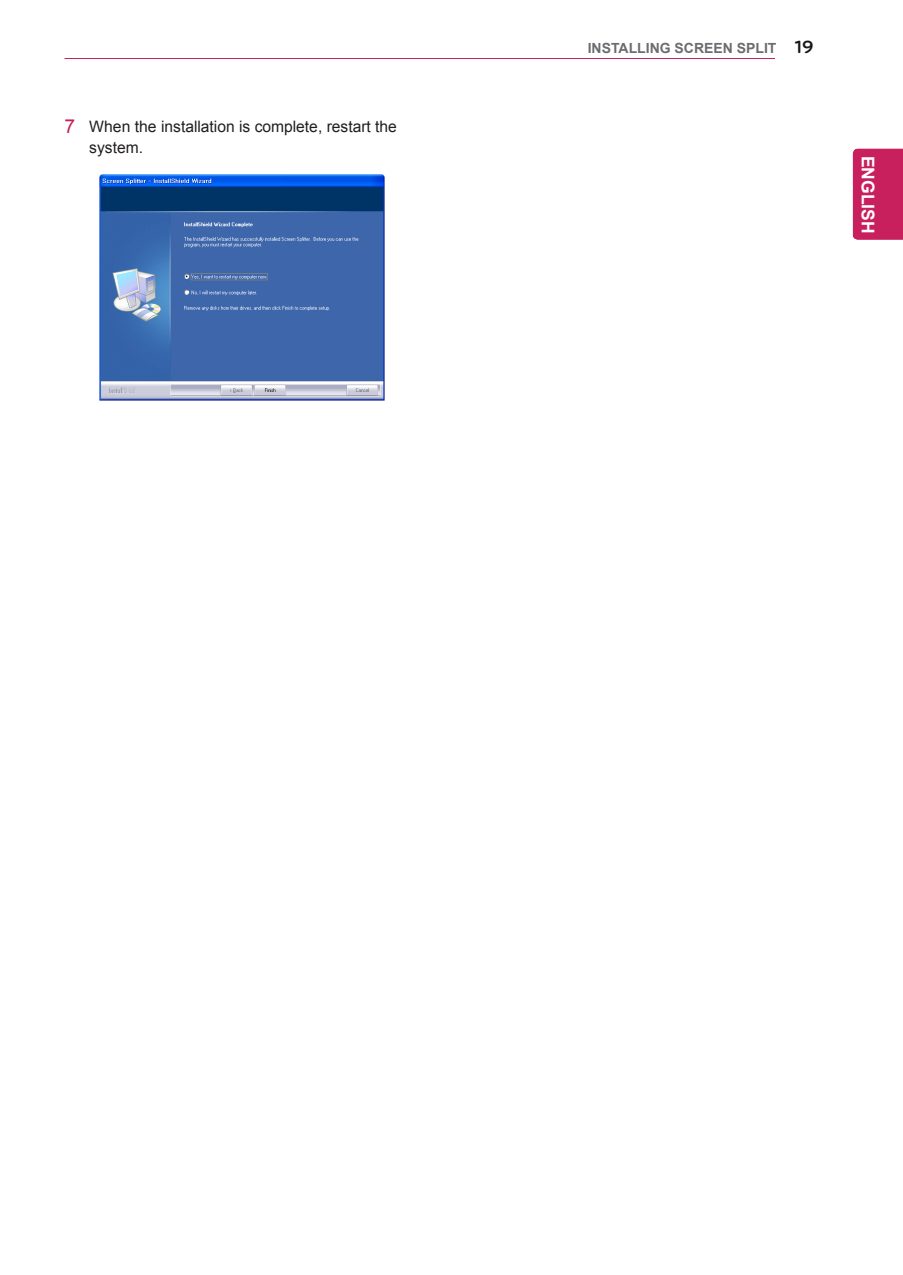
<style>
.page{position:relative;width:903px;height:1275px;background:#fff}
.page>*{position:absolute;margin:0;border:0;box-sizing:border-box;transform-origin:0 0}
.t1{font:21px "Bryant LG";color:#fff}
.t2{font:700 18.38px "Bryant LG";color:#1a161a}
.t3{font:700 17.5px "Arial";color:#fff}
._1-Body{font:15.75px/21px "Arial";color:#231f20}
.t4{font:700 14px "Arial";color:#6c6d70}
.s1{font-size:19.25px;color:#c8205d}
</style>
<div class="page">
<hr style="left:64px;top:58px;width:711px;height:1px;background:#c8205d">
<div style="left:853px;top:149px;width:50px;height:91px;background:#c8205d"></div>
<img style="left:99px;top:174px;width:286px;height:226px">
<p class="_1-Body" style="left:89px;top:116px;width:309px;text-indent:-25px"><span class="s1">7</span> When the installation is complete, restart the system.</p>
<p class="t4" style="left:588px;top:39px;width:190px">INSTALLING SCREEN SPLIT</p>
<p class="t2" style="left:795px;top:36px;width:20px">19</p>
<p class="t3" style="left:879px;top:156px;width:79px;rotate:90deg">ENGLISH</p>
<p class="t1" style="left:882px;top:173px;width:44px;rotate:90deg">ENG</p>
</div>
